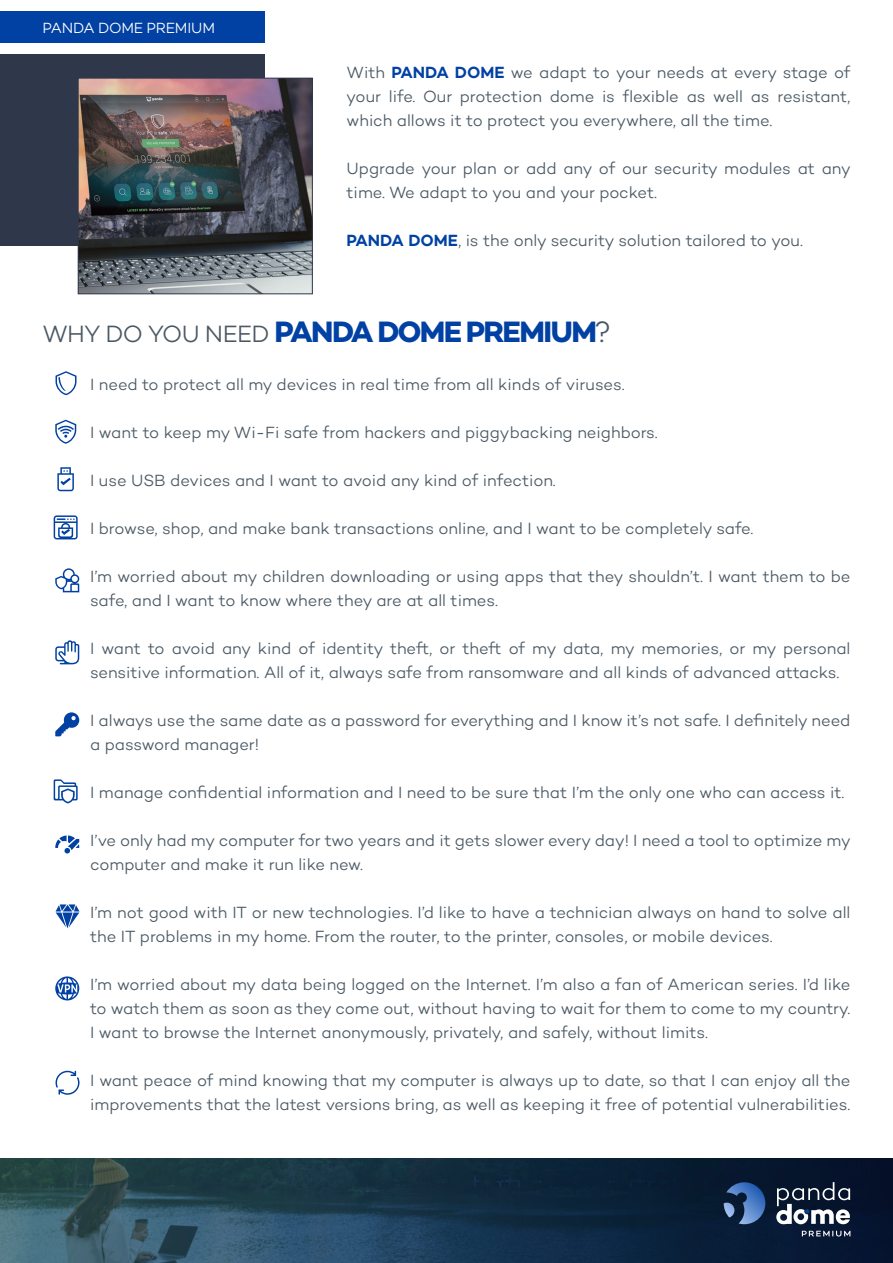
<style>
.page{position:relative;width:893px;height:1263px;background:#fff}
.page>*{position:absolute;margin:0;border:0;box-sizing:border-box;transform-origin:0 0}
.laterales{font:700 30px "Campton";letter-spacing:-.06em;color:#0041a3}
.t1{font:300 16.5px/24px "Campton";letter-spacing:-.005em;color:#4b5964}
.laterales-2{font:300 15px "Campton";letter-spacing:-.015em;color:#fff}
.s1{font-weight:600;color:#0041a3}
.s2{font-weight:300;font-size:24px;color:#4b5964}
.s3{font-weight:300;color:#4b5964}
</style>
<div class="page">
<div style="left:0;top:54px;width:264px;height:192px;background:#2f374a"></div>
<img style="left:80px;top:80px;width:231px;height:212px">
<div style="left:78px;top:78px;width:235px;height:216px;border:1px solid #2f374a"></div>
<div style="left:0;top:11px;width:264px;height:32px;background:#0041a3"></div>
<svg style="left:0;top:1158px;width:893px;height:105px;background:#1b374b"></svg>
<svg style="left:776px;top:1182px;width:74px;height:42px"></svg>
<svg style="left:802px;top:1231px;width:48px;height:5px"></svg>
<svg style="left:724px;top:1182px;width:41px;height:42px;background:#345687"></svg>
<svg style="left:56px;top:371px;width:21px;height:24px"></svg>
<svg style="left:55px;top:420px;width:21px;height:24px"></svg>
<svg style="left:57px;top:467px;width:17px;height:24px"></svg>
<svg style="left:54px;top:515px;width:24px;height:24px"></svg>
<svg style="left:55px;top:568px;width:24px;height:24px"></svg>
<svg style="left:55px;top:640px;width:24px;height:24px"></svg>
<svg style="left:55px;top:712px;width:24px;height:24px"></svg>
<svg style="left:54px;top:779px;width:24px;height:24px"></svg>
<svg style="left:55px;top:835px;width:24px;height:18px"></svg>
<svg style="left:56px;top:904px;width:24px;height:24px"></svg>
<svg style="left:55px;top:976px;width:24px;height:24px"></svg>
<svg style="left:56px;top:1071px;width:24px;height:24px"></svg>
<p class="laterales-2" style="left:43px;top:19px;width:174px">PANDA DOME PREMIUM</p>
<p class="t1" style="left:347px;top:60px;width:505px;text-align:justify">With <span class="s1">PANDA DOME</span> we adapt to your needs at every stage of your life. Our protection dome is flexible as well as resistant, which allows it to protect you everywhere, all the time.</p>
<p class="t1" style="left:347px;top:156px;width:506px">Upgrade your plan or add any of our security modules at any time. We adapt to you and your pocket.</p>
<p class="t1" style="left:347px;top:228px;width:458px"><span class="s1">PANDA DOME</span>, is the only security solution tailored to you.</p>
<p class="laterales" style="left:43px;top:313px;width:570px"><span class="s2">WHY DO YOU NEED</span> PANDA DOME PREMIUM<span class="s3">?</span></p>
<p class="t1" style="left:90px;top:372px;width:536px">I need to protect all my devices in real time from all kinds of viruses.</p>
<p class="t1" style="left:90px;top:420px;width:569px">I want to keep my Wi-Fi safe from hackers and piggybacking neighbors.</p>
<p class="t1" style="left:90px;top:468px;width:467px">I use USB devices and I want to avoid any kind of infection.</p>
<p class="t1" style="left:90px;top:516px;width:665px">I browse, shop, and make bank transactions online, and I want to be completely safe.</p>
<p class="t1" style="left:90px;top:564px;width:762px">I’m worried about my children downloading or using apps that they shouldn’t. I want them to be safe, and I want to know where they are at all times.</p>
<p class="t1" style="left:90px;top:636px;width:762px">I want to avoid any kind of identity theft, or theft of my data, my memories, or my personal sensitive information. All of it, always safe from ransomware and all kinds of advanced attacks.</p>
<p class="t1" style="left:90px;top:708px;width:762px">I always use the same date as a password for everything and I know it’s not safe. I definitely need a password manager!</p>
<p class="t1" style="left:90px;top:780px;width:756px">I manage confidential information and I need to be sure that I’m the only one who can access it.</p>
<p class="t1" style="left:90px;top:828px;width:762px">I’ve only had my computer for two years and it gets slower every day! I need a tool to optimize my computer and make it run like new.</p>
<p class="t1" style="left:90px;top:900px;width:762px">I’m not good with IT or new technologies. I’d like to have a technician always on hand to solve all the IT problems in my home. From the router, to the printer, consoles, or mobile devices.</p>
<p class="t1" style="left:90px;top:972px;width:762px;text-align:justify">I’m worried about my data being logged on the Internet. I’m also a fan of American series. I’d like to watch them as soon as they come out, without having to wait for them to come to my country.<br>I want to browse the Internet anonymously, privately, and safely, without limits.</p>
<p class="t1" style="left:90px;top:1068px;width:762px">I want peace of mind knowing that my computer is always up to date, so that I can enjoy all the improvements that the latest versions bring, as well as keeping it free of potential vulnerabilities.</p>
</div>
